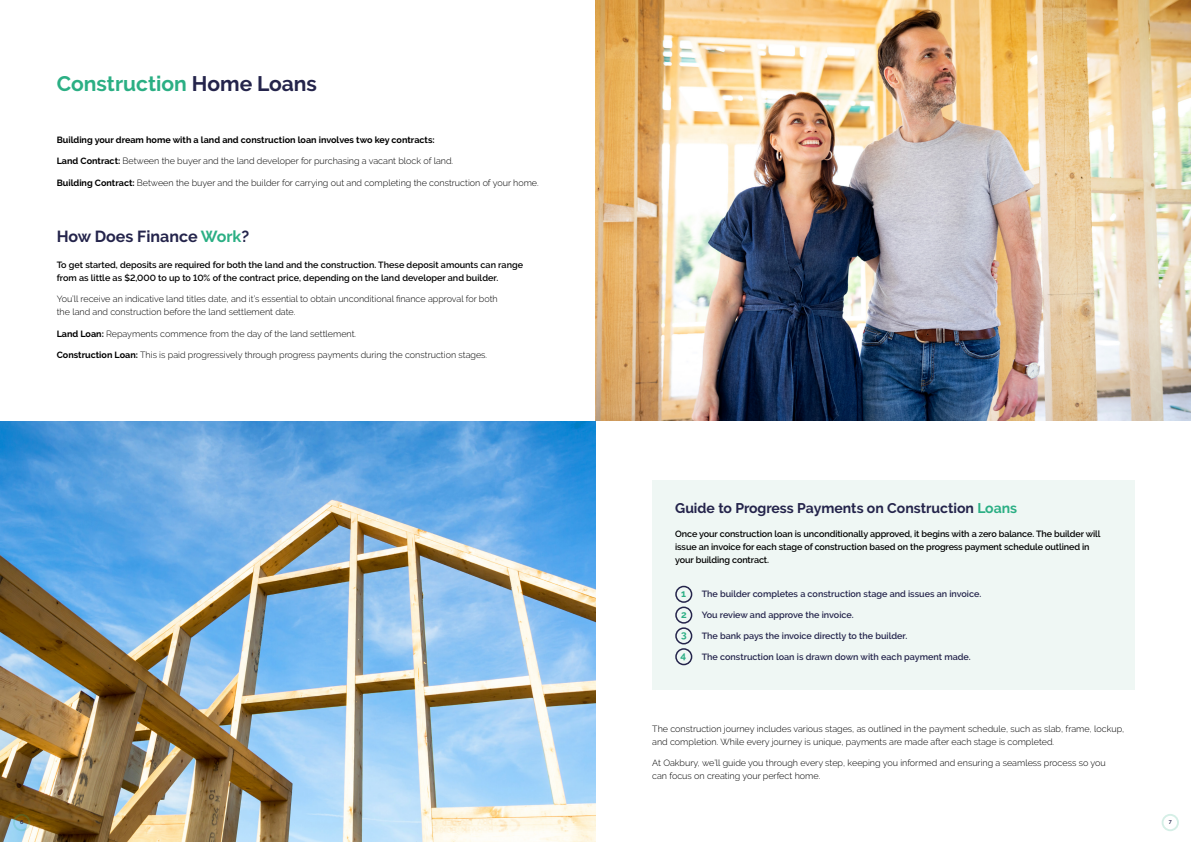
<style>
.page{position:relative;width:1191px;height:842px;background:#fff}
.page>*{position:absolute;margin:0;border:0;box-sizing:border-box;transform-origin:0 0}
.t1{font:700 21px "Raleway";color:#2baf84}
.t2{font:700 16px "Raleway";color:#24244b}
.t3{font:700 14px "Raleway";color:#24244b}
.t4{font:700 10px/20.6px "Raleway";color:#2baf84;text-align:justify}
.t5{font:300 9px/13px "Raleway";color:#000}
.t6{font:600 9px/13px "Raleway";letter-spacing:-.01em;color:#000}
.t7{font:600 9px "Raleway";color:#24244b}
.t8{font:700 9px "Raleway";color:#000}
.t9{font:600 5.5px "Raleway";color:#24244b}
.s1{color:#24244b}
.s2{font-weight:700}
.s3{color:#2baf84}
</style>
<div class="page">
<img style="left:0;top:421px;width:595px;height:421px">
<img style="left:595px;top:0;width:596px;height:421px">
<div style="left:652px;top:480px;width:482px;height:210px;background:#eff7f4"></div>
<div style="left:675px;top:586px;width:17px;height:17px;border:2px solid #24244b;border-radius:50%"></div>
<div style="left:675px;top:606px;width:17px;height:18px;border:2px solid #24244b;border-radius:50%"></div>
<div style="left:675px;top:627px;width:17px;height:17px;border:2px solid #24244b;border-radius:50%"></div>
<div style="left:675px;top:648px;width:17px;height:17px;border:2px solid #24244b;border-radius:50%"></div>
<div style="left:1161px;top:814px;width:18px;height:17px;border:2px solid #2baf84;border-radius:50%"></div>
<div style="left:13px;top:814px;width:17px;height:17px;border:2px solid #2baf84;border-radius:50%"></div>
<h1 class="t1" style="left:57px;top:71px;width:262px">Construction <span class="s1">Home Loans</span></h1>
<p class="t8" style="left:57px;top:134px;width:379px">Building your dream home with a land and construction loan involves two key contracts:</p>
<p class="t5" style="left:57px;top:154px;width:398px"><span class="s2">Land Contract:</span> Between the buyer and the land developer for purchasing a vacant block of land.</p>
<p class="t5" style="left:57px;top:176px;width:483px"><span class="s2">Building Contract:</span> Between the buyer and the builder for carrying out and completing the construction of your home.</p>
<h2 class="t2" style="left:57px;top:227px;width:194px">How Does Finance <span class="s3">Work</span>?</h2>
<p class="t6" style="left:57px;top:258px;width:468px">To get started, deposits are required for both the land and the construction. These deposit amounts can range from as little as $2,000 to up to 10% of the contract price, depending on the land developer and builder.</p>
<p class="t5" style="left:57px;top:292px;width:442px">You’ll receive an indicative land titles date, and it’s essential to obtain unconditional finance approval for both the land and construction before the land settlement date.</p>
<p class="t5" style="left:57px;top:327px;width:301px"><span class="s2">Land Loan:</span> Repayments commence from the day of the land settlement.</p>
<p class="t5" style="left:57px;top:348px;width:432px"><span class="s2">Construction Loan:</span> This is paid progressively through progress payments during the construction stages.</p>
<h3 class="t3" style="left:675px;top:500px;width:343px">Guide to Progress Payments on Construction <span class="s3">Loans</span></h3>
<p class="t6" style="left:675px;top:527px;width:427px">Once your construction loan is unconditionally approved, it begins with a zero balance. The builder will issue an invoice for each stage of construction based on the progress payment schedule outlined in your building contract.</p>
<p class="t4" style="left:680px;top:583px;width:8px">1<br>2<br>3<br>4</p>
<p class="t7" style="left:701px;top:589px;width:281px">The builder completes a construction stage and issues an invoice.</p>
<p class="t7" style="left:701px;top:610px;width:154px">You review and approve the invoice.</p>
<p class="t7" style="left:701px;top:631px;width:207px">The bank pays the invoice directly to the builder.</p>
<p class="t7" style="left:701px;top:652px;width:271px">The construction loan is drawn down with each payment made.</p>
<p class="t5" style="left:652px;top:722px;width:474px">The construction journey includes various stages, as outlined in the payment schedule, such as slab, frame, lockup, and completion. While every journey is unique, payments are made after each stage is completed.</p>
<p class="t5" style="left:652px;top:756px;width:455px">At Oakbury, we’ll guide you through every step, keeping you informed and ensuring a seamless process so you can focus on creating your perfect home.</p>
<p class="t9" style="left:20px;top:819px;width:5px">6</p>
<p class="t9" style="left:1168px;top:819px;width:5px">7</p>
</div>
